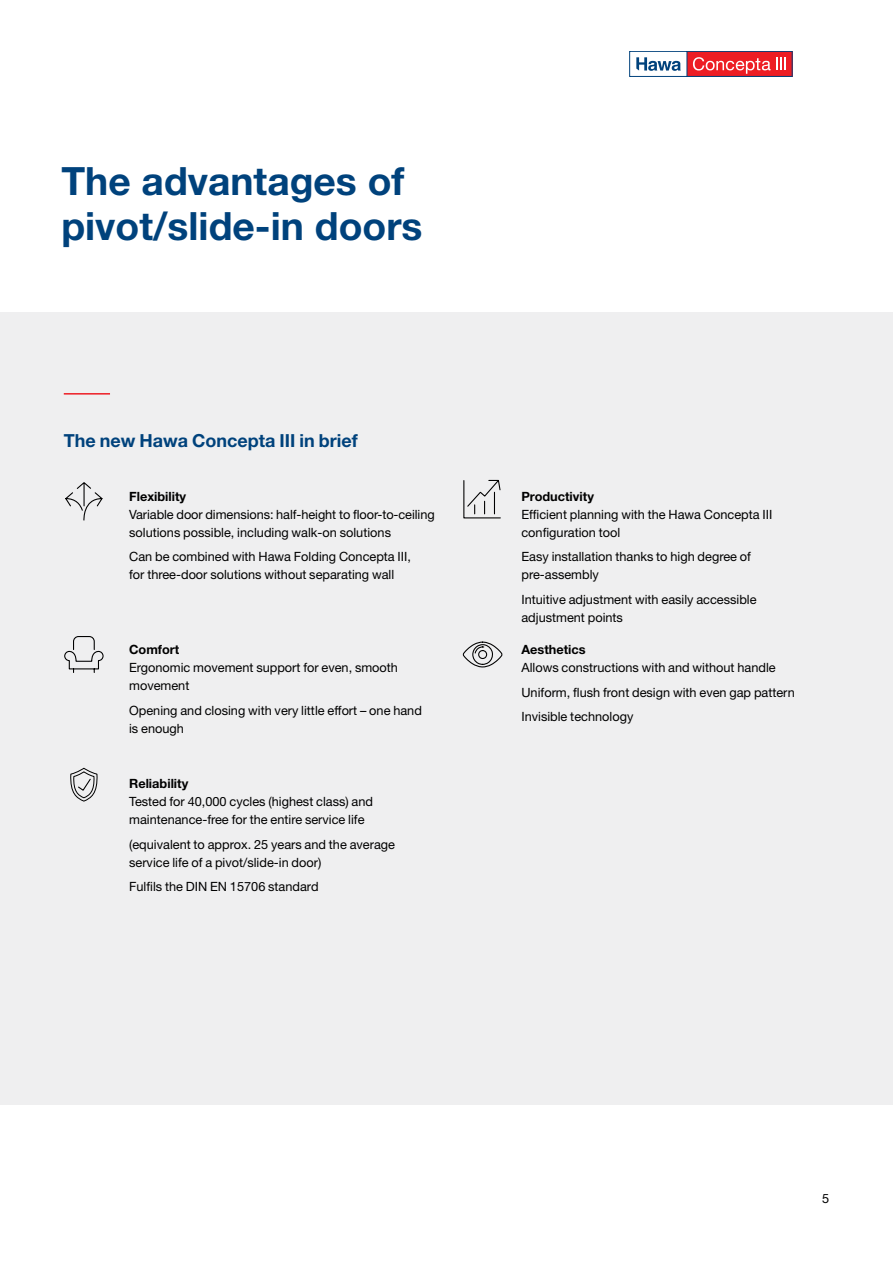
<style>
.page{position:relative;width:893px;height:1263px;background:#fff}
.page>*{position:absolute;margin:0;border:0;box-sizing:border-box;transform-origin:0 0}
.t1{font:700 39px/45px "Helvetica Neue LT Std";color:#00427c}
.t2{font:700 18px "Helvetica Neue LT Std";color:#00427c}
.t3{font:12.75px/18px "Helvetica Neue LT Std";color:#000}
.t4{font:700 12.75px "Helvetica Neue LT Std";color:#000}
</style>
<div class="page">
<div style="left:0;top:313px;width:893px;height:792px;background:#efeff0"></div>
<hr style="left:64px;top:393px;width:46px;height:2px;background:#ed1d24">
<svg style="left:65px;top:482px;width:38px;height:39px"></svg>
<svg style="left:463px;top:479px;width:38px;height:40px"></svg>
<svg style="left:64px;top:636px;width:40px;height:37px"></svg>
<svg style="left:462px;top:641px;width:41px;height:27px"></svg>
<svg style="left:70px;top:768px;width:27px;height:33px"></svg>
<svg style="left:629px;top:51px;width:163px;height:26px"></svg>
<h1 class="t1" style="left:61px;top:158px;width:362px">The advantages of pivot/slide-in doors</h1>
<h2 class="t2" style="left:64px;top:429px;width:295px">The new Hawa Concepta III in brief</h2>
<p class="t4" style="left:129px;top:488px;width:59px">Flexibility</p>
<p class="t3" style="left:129px;top:505px;width:307px">Variable door dimensions: half-height to floor-to-ceiling solutions possible, including walk-on solutions</p>
<p class="t3" style="left:129px;top:548px;width:283px">Can be combined with Hawa Folding Concepta III, for three-door solutions without separating wall</p>
<p class="t4" style="left:129px;top:642px;width:52px">Comfort</p>
<p class="t3" style="left:129px;top:658px;width:270px">Ergonomic movement support for even, smooth movement</p>
<p class="t3" style="left:129px;top:701px;width:294px">Opening and closing with very little effort – one hand is enough</p>
<p class="t4" style="left:129px;top:776px;width:61px">Reliability</p>
<p class="t3" style="left:129px;top:793px;width:245px">Tested for 40,000 cycles (highest class) and maintenance-free for the entire service life</p>
<p class="t3" style="left:129px;top:835px;width:267px">(equivalent to approx. 25 years and the average service life of a pivot/slide-in door)</p>
<p class="t3" style="left:129px;top:877px;width:191px">Fulfils the DIN EN 15706 standard</p>
<p class="t4" style="left:521px;top:488px;width:74px">Productivity</p>
<p class="t3" style="left:521px;top:505px;width:252px">Efficient planning with the Hawa Concepta III configuration tool</p>
<p class="t3" style="left:521px;top:547px;width:231px">Easy installation thanks to high degree of pre-assembly</p>
<p class="t3" style="left:521px;top:590px;width:237px">Intuitive adjustment with easily accessible adjustment points</p>
<p class="t4" style="left:521px;top:642px;width:66px">Aesthetics</p>
<p class="t3" style="left:521px;top:655px;width:275px;line-height:24.5px">Allows constructions with and without handle<br>Uniform, flush front design with even gap pattern<br>Invisible technology</p>
<p class="t3" style="left:822px;top:1189px;width:9px">5</p>
</div>
